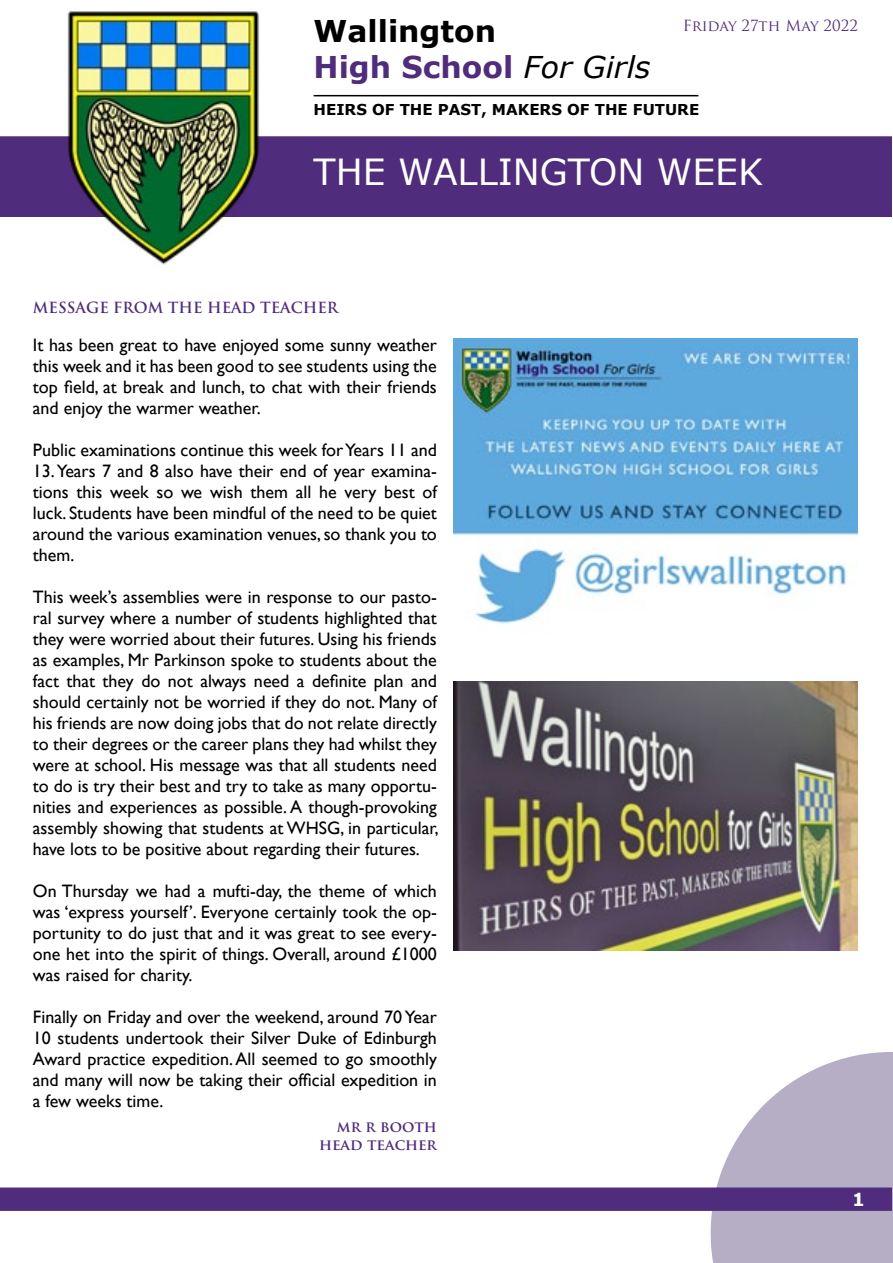
<style>
.page{position:relative;width:893px;height:1263px;background:#fff}
.page>*{position:absolute;margin:0;border:0;box-sizing:border-box;transform-origin:0 0}
.t1{font:36px "Verdana";color:#fff}
.t2{font:700 30px/36px "Verdana";color:#000}
.t3{font:18px/21px "Gill Sans";color:#000;text-align:justify}
.t4{font:700 18px "Verdana";color:#fff}
.t5{font:700 15px/18px "Trajan Pro";color:#502c7c;text-align:right}
.t6{font:700 15px "Verdana";color:#000}
.t7{font:15px "Trajan Pro";color:#502c7c}
.s1{color:#502c7c}
.s2{font-weight:400;font-style:italic}
</style>
<div class="page">
<div style="left:0;top:136px;width:892px;height:81px;background:#502c7c"></div>
<img style="left:33px;top:10px;width:264px;height:255px">
<hr style="left:314px;top:95px;width:384px;height:1px;background:#000">
<img style="left:454px;top:681px;width:404px;height:269px">
<img style="left:454px;top:338px;width:404px;height:286px">
<svg style="left:0;top:1052px;width:893px;height:211px"></svg>
<h2 class="t2" style="left:314px;top:13px;width:338px">Wallington<br><span class="s1">High School</span> <span class="s2">For Girls</span></h2>
<p class="t6" style="left:314px;top:99px;width:387px">HEIRS OF THE PAST, MAKERS OF THE FUTURE</p>
<p class="t7" style="left:683px;top:16px;width:177px">Friday 27th May 2022</p>
<h1 class="t1" style="left:314px;top:147px;width:451px">THE WALLINGTON WEEK</h1>
<p class="t5" style="left:33px;top:299px;width:307px">MESSAGE FROM THE HEAD TEACHER</p>
<p class="t3" style="left:33px;top:334px;width:405px">It has been great to have enjoyed some sunny weather this week and it has been good to see students using the top field, at break and lunch, to chat with their friends and enjoy the warmer weather.</p>
<p class="t3" style="left:33px;top:439px;width:405px">Public examinations continue this week for Years 11 and</p>
<p class="t3" style="left:33px;top:460px;width:405px">13. Years 7 and 8 also have their end of year examina&shy;tions this week so we wish them all he very best of luck. Students have been mindful of the need to be quiet around the various examination venues, so thank you to them.</p>
<p class="t3" style="left:33px;top:586px;width:407px">This week’s assemblies were in response to our pasto&shy;ral survey where a number of students highlighted that they were worried about their futures. Using his friends as examples, Mr Parkinson spoke to students about the fact that they do not always need a definite plan and should certainly not be worried if they do not. Many of his friends are now doing jobs that do not relate directly to their degrees or the career plans they had whilst they were at school. His message was that all students need to do is try their best and try to take as many opportu&shy;nities and experiences as possible. A though-provoking assembly showing that students at WHSG, in particular, have lots to be positive about regarding their futures.</p>
<p class="t3" style="left:33px;top:880px;width:405px">On Thursday we had a mufti-day, the theme of which was ‘express yourself’. Everyone certainly took the op&shy;portunity to do just that and it was great to see every&shy;one het into the spirit of things. Overall, around £1000 was raised for charity.</p>
<p class="t3" style="left:33px;top:1006px;width:405px">Finally on Friday and over the weekend, around 70 Year 10 students undertook their Silver Duke of Edinburgh Award practice expedition. All seemed to go smoothly and many will now be taking their official expedition in a few weeks time.</p>
<p class="t5" style="left:319px;top:1117px;width:119px">mr r booth head teacher</p>
<p class="t4" style="left:852px;top:1186px;width:14px">1</p>
</div>
